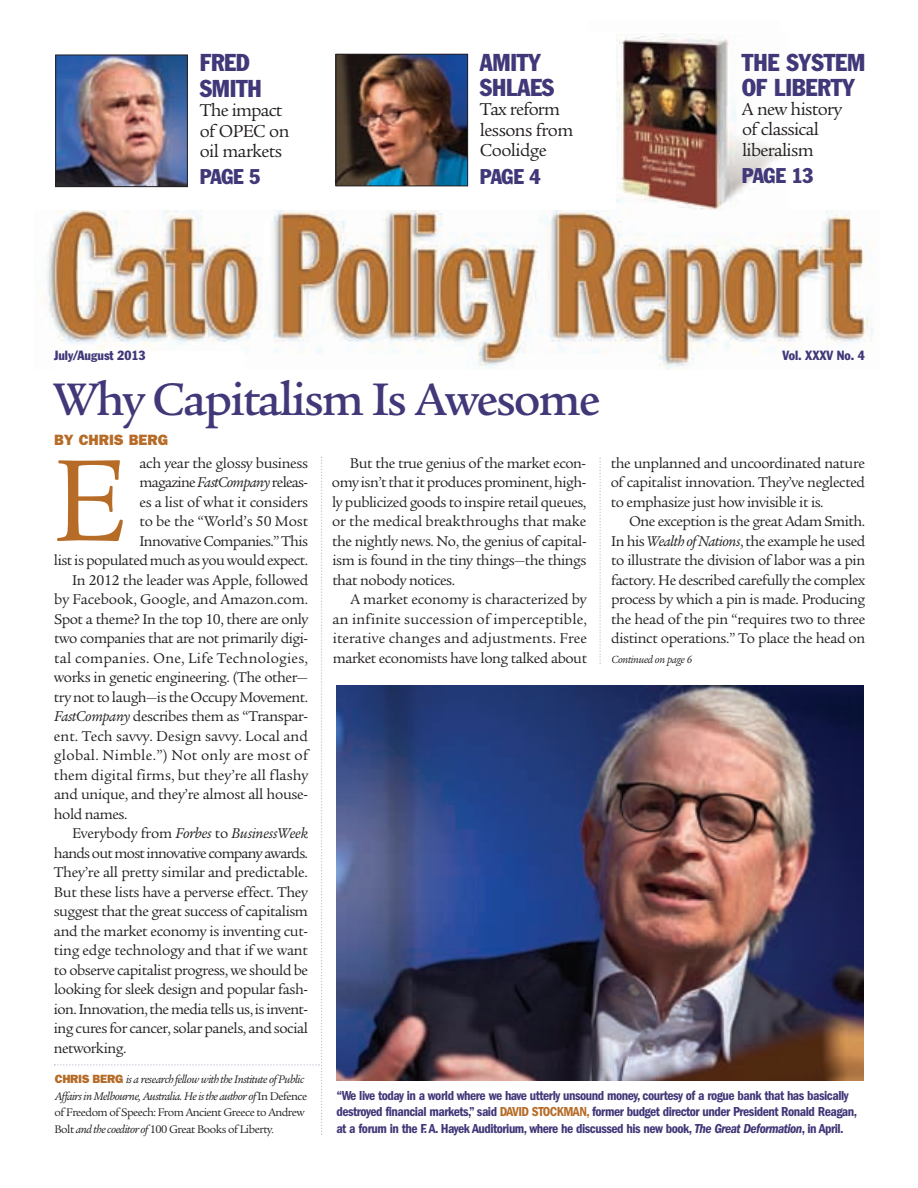
<style>
.page{position:relative;width:918px;height:1188px;background:#fff}
.page>*{position:absolute;margin:0;border:0;box-sizing:border-box;transform-origin:0 0}
.t1{font:126.45px "Legacy Serif";color:#b66b27}
.t2{font:500 49.5px "Legacy Serif";letter-spacing:-.04em;color:#403878}
.t3{font:condensed 24px/25.5px "Franklin Gothic";letter-spacing:-.01em;color:#403878}
.t4{font:condensed 21px "Franklin Gothic";letter-spacing:-.015em;color:#403878}
.t5{font:18.75px/20.5px "Legacy Serif";letter-spacing:-.035em;color:#231f20}
.t6{font:15.3px "Legacy Serif";letter-spacing:-.03em;color:#231f20}
.t7{font:15.3px "Legacy Serif";letter-spacing:-.01em;color:#231f20}
.t8{font:15.3px "Legacy Serif";letter-spacing:.005em;color:#231f20}
.t9{font:15.3px "Legacy Serif";letter-spacing:-.05em;color:#231f20}
.t10{font:15.3px "Legacy Serif";color:#231f20}
.t11{font:15.3px "Legacy Serif";letter-spacing:.01em;color:#231f20}
.t12{font:15.3px "Legacy Serif";letter-spacing:.015em;color:#231f20}
.t13{font:italic 15.3px "Legacy Serif";letter-spacing:-.01em;color:#231f20}
.t14{font:15.3px "Legacy Serif";letter-spacing:-.005em;color:#231f20}
.t15{font:15.3px "Legacy Serif";letter-spacing:.02em;color:#231f20}
.t16{font:800 15px "Franklin Gothic";color:#b66b27}
.t17{font:600 condensed 13.5px/16.2px "Franklin Gothic";letter-spacing:-.035em;color:#403878}
.t18{font:condensed 13.2px "Franklin Gothic";color:#403878}
.t19{font:italic 12px/16.5px "Legacy Serif";letter-spacing:-.04em;color:#231f20}
.t20{font:italic 11.25px "Legacy Serif";letter-spacing:-.03em;color:#231f20}
.s1{font-style:italic}
.s2{font-style:normal}
.s3{font-family:"Franklin Gothic";font-weight:800;font-style:normal;color:#b66b27}
.s4{color:#b66b27}
</style>
<div class="page">
<img style="left:617px;top:34px;width:165px;height:176px">
<img style="left:338px;top:56px;width:128px;height:128px">
<div style="left:336px;top:54px;width:132px;height:132px;border:1px solid #231f20"></div>
<img style="left:336px;top:685px;width:528px;height:396px">
<svg style="left:599px;top:458px;width:2px;height:206px"></svg>
<svg style="left:54px;top:457px;width:268px;height:678px"></svg>
<img style="left:42px;top:210px;width:832px;height:159px">
<div style="left:54px;top:351px;width:190px;height:23px;background:#fff"></div>
<img style="left:58px;top:57px;width:128px;height:128px">
<div style="left:56px;top:55px;width:132px;height:132px;border:1px solid #231f20"></div>
<p class="t3" style="left:200px;top:52px;width:64px">FRED<br>SMITH</p>
<p class="t5" style="left:200px;top:102px;width:91px">The impact of OPEC on oil markets</p>
<p class="t4" style="left:200px;top:169px;width:62px">PAGE 5</p>
<p class="t3" style="left:480px;top:51px;width:76px">AMITY<br>SHLAES</p>
<p class="t5" style="left:480px;top:101px;width:95px">Tax reform lessons from<br>Coolidge</p>
<p class="t4" style="left:480px;top:169px;width:62px">PAGE 4</p>
<p class="t3" style="left:742px;top:51px;width:125px">THE SYSTEM<br>OF LIBERTY</p>
<p class="t5" style="left:742px;top:101px;width:102px">A new history of classical liberalism</p>
<p class="t4" style="left:742px;top:168px;width:73px">PAGE 13</p>
<p class="t18" style="left:54px;top:351px;width:93px">July/August 2013</p>
<p class="t18" style="left:782px;top:351px;width:84px">Vol. XXXV No. 4</p>
<p class="t2" style="left:52px;top:381px;width:549px">Why Capitalism Is Awesome</p>
<p class="t6" style="left:140px;top:457px;width:170px">ach year the glossy business</p>
<p class="t9" style="left:139px;top:477px;width:170px">magazine <span class="s1">FastCompany</span> releas-</p>
<p class="t6" style="left:139px;top:496px;width:170px">es a list of what it considers</p>
<p class="t7" style="left:139px;top:516px;width:170px">to be the “World’s 50 Most</p>
<p class="t6" style="left:140px;top:535px;width:170px">Innovative Companies.” This</p>
<p class="t6" style="left:54px;top:555px;width:256px">list is populated much as you would expect.</p>
<p class="t6" style="left:72px;top:574px;width:238px">In 2012 the leader was Apple, followed</p>
<p class="t14" style="left:54px;top:594px;width:256px">by Facebook, Google, and Amazon.com.</p>
<p class="t6" style="left:54px;top:613px;width:256px">Spot a theme? In the top 10, there are only</p>
<p class="t6" style="left:54px;top:633px;width:256px">two companies that are not primarily digi-</p>
<p class="t12" style="left:54px;top:652px;width:255px">tal companies. One, Life Technologies,</p>
<p class="t6" style="left:54px;top:672px;width:256px">works in genetic engineering. (The other—</p>
<p class="t6" style="left:54px;top:691px;width:256px">try not to laugh—is the Occupy Movement.</p>
<p class="t6" style="left:54px;top:711px;width:256px"><span class="s1">FastCompany</span> describes them as “Transpar-</p>
<p class="t8" style="left:54px;top:730px;width:256px">ent. Tech savvy. Design savvy. Local and</p>
<p class="t15" style="left:54px;top:750px;width:256px">global. Nimble.”) Not only are most of</p>
<p class="t10" style="left:54px;top:769px;width:256px">them digital firms, but they’re all flashy</p>
<p class="t6" style="left:54px;top:789px;width:256px">and unique, and they’re almost all house-</p>
<p class="t6" style="left:54px;top:808px;width:75px">hold names.</p>
<p class="t13" style="left:72px;top:828px;width:238px"><span class="s2">Everybody from</span> Forbes <span class="s2">to</span> BusinessWeek</p>
<p class="t9" style="left:54px;top:847px;width:256px">hands out most innovative company awards.</p>
<p class="t6" style="left:54px;top:867px;width:256px">They’re all pretty similar and predictable.</p>
<p class="t6" style="left:54px;top:886px;width:256px">But these lists have a perverse effect. They</p>
<p class="t6" style="left:54px;top:906px;width:256px">suggest that the great success of capitalism</p>
<p class="t6" style="left:54px;top:925px;width:256px">and the market economy is inventing cut-</p>
<p class="t7" style="left:54px;top:945px;width:256px">ting edge technology and that if we want</p>
<p class="t6" style="left:54px;top:964px;width:256px">to observe capitalist progress, we should be</p>
<p class="t6" style="left:54px;top:984px;width:255px">looking for sleek design and popular fash-</p>
<p class="t6" style="left:54px;top:1003px;width:256px">ion. Innovation, the media tells us, is invent-</p>
<p class="t6" style="left:54px;top:1023px;width:256px">ing cures for cancer, solar panels, and social</p>
<p class="t6" style="left:54px;top:1042px;width:74px">networking.</p>
<p class="t16" style="left:54px;top:431px;width:115px">BY CHRIS BERG</p>
<p class="t6" style="left:350px;top:457px;width:238px">But the true genius of the market econ-</p>
<p class="t6" style="left:332px;top:477px;width:256px">omy isn’t that it produces prominent, high-</p>
<p class="t6" style="left:332px;top:496px;width:256px">ly publicized goods to inspire retail queues,</p>
<p class="t7" style="left:332px;top:516px;width:256px">or the medical breakthroughs that make</p>
<p class="t6" style="left:332px;top:535px;width:256px">the nightly news. No, the genius of capital-</p>
<p class="t6" style="left:332px;top:555px;width:256px">ism is found in the tiny things—the things</p>
<p class="t6" style="left:332px;top:574px;width:124px">that nobody notices.</p>
<p class="t7" style="left:350px;top:594px;width:238px">A market economy is characterized by</p>
<p class="t11" style="left:333px;top:613px;width:256px">an infinite succession of imperceptible,</p>
<p class="t8" style="left:333px;top:633px;width:256px">iterative changes and adjustments. Free</p>
<p class="t6" style="left:333px;top:652px;width:256px">market economists have long talked about</p>
<p class="t1" style="left:52px;top:453px;width:76px">E</p>
<p class="t6" style="left:611px;top:457px;width:256px">the unplanned and uncoordinated nature</p>
<p class="t6" style="left:611px;top:477px;width:256px">of capitalist innovation. They’ve neglected</p>
<p class="t6" style="left:611px;top:496px;width:214px">to emphasize just how invisible it is.</p>
<p class="t6" style="left:629px;top:516px;width:238px">One exception is the great Adam Smith.</p>
<p class="t6" style="left:611px;top:535px;width:256px">In his <span class="s1">Wealth ofNations</span>, the example he used</p>
<p class="t6" style="left:611px;top:555px;width:255px">to illustrate the division of labor was a pin</p>
<p class="t6" style="left:611px;top:574px;width:256px">factory. He described carefully the complex</p>
<p class="t6" style="left:611px;top:594px;width:256px">process by which a pin is made. Producing</p>
<p class="t6" style="left:611px;top:613px;width:256px">the head of the pin “requires two to three</p>
<p class="t6" style="left:611px;top:633px;width:256px">distinct operations.” To place the head on</p>
<p class="t20" style="left:612px;top:655px;width:82px">Continued on page 6</p>
<p class="t19" style="left:55px;top:1072px;width:254px"><span class="s3">CHRIS BERG</span> is a research fellow with the Institute ofPublic Affairs in Melbourne, Australia. He is the author of<span class="s2">In Defence of Freedom of Speech: From Ancient Greece to Andrew Bolt</span> and the coeditor of<span class="s2">100 Great Books of Liberty</span>.</p>
<p class="t17" style="left:336px;top:1089px;width:522px">“We live today in a world where we have utterly unsound money, courtesy of a rogue bank that has basically destroyed financial markets,” said <span class="s4">DAVID STOCKMAN,</span> former budget director under President Ronald Reagan, at a forum in the F.A. Hayek Auditorium, where he discussed his new book, <span class="s1">The Great Deformation</span>, in April.</p>
</div>
